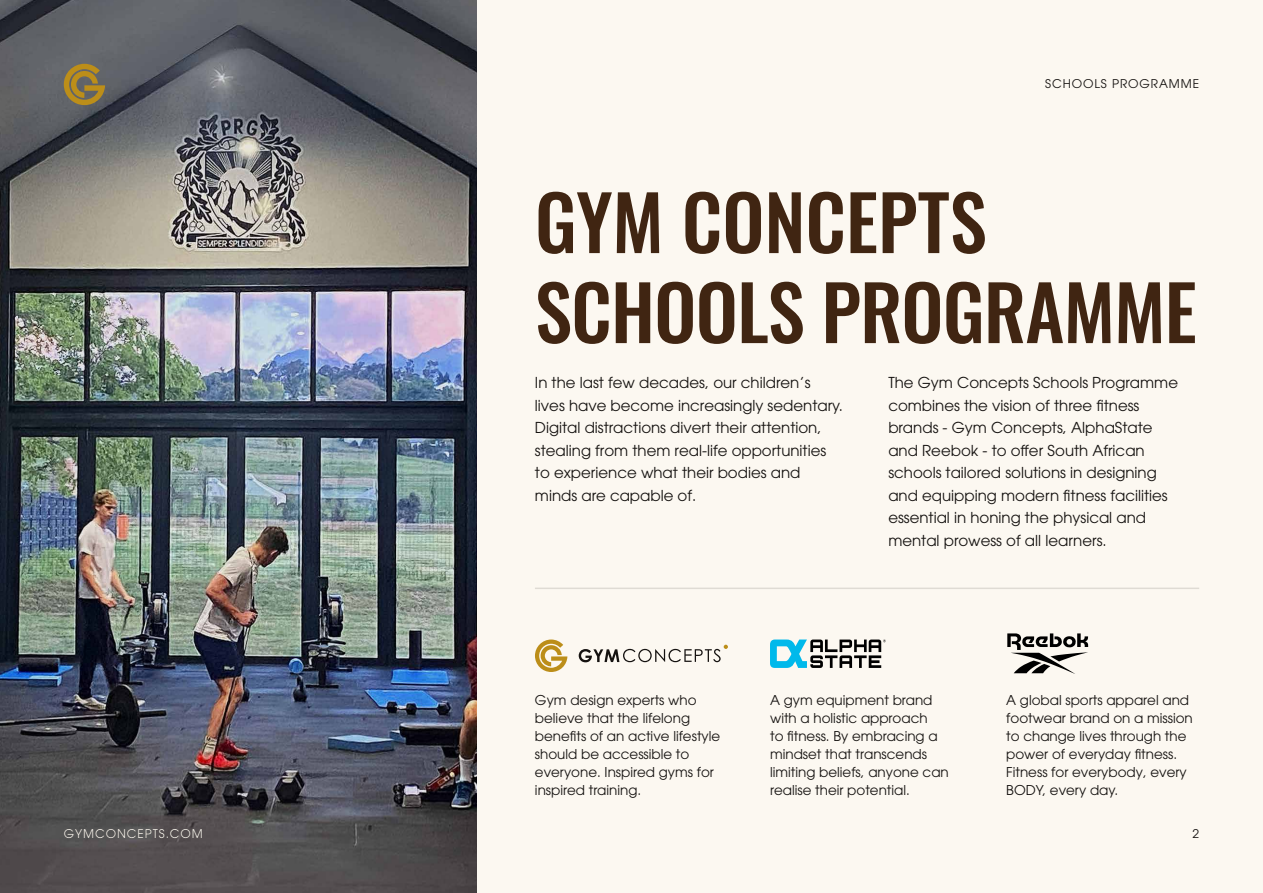
<style>
.page{position:relative;width:1263px;height:893px;background:#fcf8f1}
.page>*{position:absolute;margin:0;border:0;box-sizing:border-box;transform-origin:0 0}
.t1{font:500 75px/90px "Oswald";letter-spacing:-.01em;color:#402512}
.t2{font:15px/22.5px "ITC Avant Garde Pro";color:#151210}
.t3{font:13.5px/18px "ITC Avant Garde Pro";color:#151210}
.t4{font:12px "ITC Avant Garde Pro";letter-spacing:.075em;color:#151210}
.t5{font:12px "ITC Avant Garde Pro";letter-spacing:.075em;color:#fcf8f1}
</style>
<div class="page">
<img style="left:0;top:0;width:476px;height:893px">
<svg style="left:64px;top:64px;width:41px;height:41px;background:#90793e"></svg>
<svg style="left:770px;top:639px;width:116px;height:29px"></svg>
<svg style="left:1007px;top:633px;width:81px;height:41px"></svg>
<svg style="left:579px;top:645px;width:149px;height:17px"></svg>
<svg style="left:535px;top:639px;width:32px;height:33px"></svg>
<hr style="left:535px;top:588px;width:664px;height:1px;background:#dfdbd4">
<p class="t5" style="left:64px;top:826px;width:141px">GYMCONCEPTS.COM</p>
<p class="t4" style="left:1045px;top:76px;width:155px">SCHOOLS PROGRAMME</p>
<h1 class="t1" style="left:535px;top:182px;width:663px">GYM CONCEPTS<br>SCHOOLS PROGRAMME</h1>
<p class="t2" style="left:535px;top:371px;width:310px">In the last few decades, our children’s lives have become increasingly sedentary.<br>Digital distractions divert their attention, stealing from them real-life opportunities to experience what their bodies and minds are capable of.</p>
<p class="t2" style="left:888px;top:371px;width:291px">The Gym Concepts Schools Programme combines the vision of three fitness brands - Gym Concepts, AlphaState and Reebok - to offer South African schools tailored solutions in designing and equipping modern fitness facilities essential in honing the physical and mental prowess of all learners.</p>
<p class="t3" style="left:535px;top:691px;width:187px">Gym design experts who believe that the lifelong benefits of an active lifestyle should be accessible to everyone. Inspired gyms for inspired training.</p>
<p class="t3" style="left:770px;top:691px;width:180px">A gym equipment brand with a holistic approach<br>to fitness. By embracing a mindset that transcends limiting beliefs, anyone can realise their potential.</p>
<p class="t3" style="left:1006px;top:691px;width:188px">A global sports apparel and footwear brand on a mission to change lives through the power of everyday fitness.<br>Fitness for everybody, every<br>BODY, every day.</p>
<p class="t4" style="left:1192px;top:826px;width:8px">2</p>
</div>
